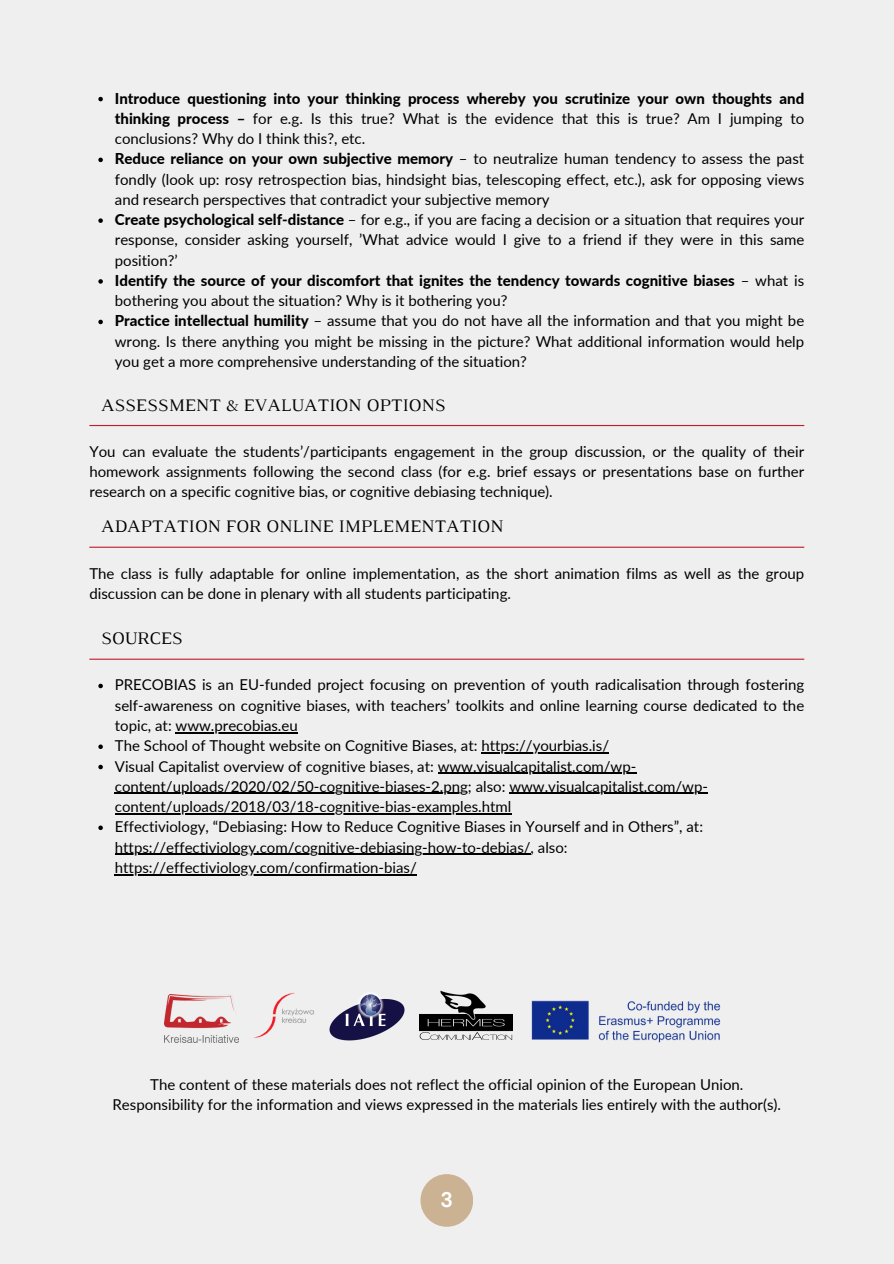
<style>
.page{position:relative;width:894px;height:1264px;background:#fff}
.page>*{position:absolute;margin:0;border:0;box-sizing:border-box;transform-origin:0 0}
.t1{font:700 21px "DM Sans";color:#fff}
.t2{font:18px "Luthier";color:#000}
.t3{font:15px/20.2px "Lato";color:#000}
.s1{font-weight:800}
</style>
<div class="page">
<div style="left:0;top:0;width:893px;height:1263px;background:#efefef"></div>
<svg style="left:98px;top:97px;width:5px;height:4px"></svg>
<svg style="left:98px;top:158px;width:5px;height:4px"></svg>
<svg style="left:98px;top:218px;width:5px;height:5px"></svg>
<svg style="left:98px;top:279px;width:5px;height:5px"></svg>
<svg style="left:98px;top:320px;width:5px;height:4px"></svg>
<hr style="left:89px;top:425px;width:715px;height:1px;background:#bf1e2d">
<hr style="left:89px;top:658px;width:715px;height:1px;background:#bf1e2d">
<svg style="left:98px;top:683px;width:5px;height:5px"></svg>
<hr style="left:175px;top:732px;width:123px;height:1px;background:#000">
<svg style="left:98px;top:744px;width:5px;height:5px"></svg>
<hr style="left:481px;top:752px;width:128px;height:1px;background:#000">
<svg style="left:98px;top:764px;width:5px;height:5px"></svg>
<hr style="left:437px;top:772px;width:199px;height:1px;background:#000">
<hr style="left:115px;top:793px;width:353px;height:1px;background:#000">
<hr style="left:509px;top:793px;width:198px;height:1px;background:#000">
<hr style="left:115px;top:813px;width:396px;height:1px;background:#000">
<svg style="left:98px;top:825px;width:5px;height:5px"></svg>
<hr style="left:115px;top:853px;width:415px;height:1px;background:#000">
<hr style="left:115px;top:874px;width:302px;height:1px;background:#000">
<div style="left:420px;top:1174px;width:53px;height:52px;background:#cbb292;border-radius:50%"></div>
<img style="left:164px;top:994px;width:74px;height:48px">
<img style="left:329px;top:993px;width:76px;height:48px">
<img style="left:420px;top:990px;width:92px;height:49px">
<img style="left:531px;top:1000px;width:190px;height:43px">
<img style="left:238px;top:992px;width:76px;height:51px">
<hr style="left:89px;top:546px;width:715px;height:2px;background:#bf1e2d">
<p class="t3" style="left:115px;top:88px;width:690px"><span class="s1">Introduce questioning into your thinking process whereby you scrutinize your own thoughts and thinking process –</span> for e.g. Is this true? What is the evidence that this is true? Am I jumping to conclusions? Why do I think this?, etc.<br><span class="s1">Reduce reliance on your own subjective memory</span> – to neutralize human tendency to assess the past fondly (look up: rosy retrospection bias, hindsight bias, telescoping effect, etc.), ask for opposing views and research perspectives that contradict your subjective memory<br><span class="s1">Create psychological self-distance</span> – for e.g., if you are facing a decision or a situation that requires your response, consider asking yourself, ’What advice would I give to a friend if they were in this same position?’<br><span class="s1">Identify the source of your discomfort that ignites the tendency towards cognitive biases</span> – what is bothering you about the situation? Why is it bothering you?<br><span class="s1">Practice intellectual humility</span> – assume that you do not have all the information and that you might be wrong. Is there anything you might be missing in the picture? What additional information would help you get a more comprehensive understanding of the situation?</p>
<p class="t2" style="left:101px;top:398px;width:346px">ASSESSMENT &amp; EVALUATION OPTIONS</p>
<p class="t3" style="left:89px;top:441px;width:716px;text-align:justify">You can evaluate the students’/participants engagement in the group discussion, or the quality of their homework assignments following the second class (for e.g. brief essays or presentations base on further research on a specific cognitive bias, or cognitive debiasing technique).</p>
<p class="t2" style="left:101px;top:520px;width:404px">ADAPTATION FOR ONLINE IMPLEMENTATION</p>
<p class="t3" style="left:89px;top:562px;width:716px">The class is fully adaptable for online implementation, as the short animation films as well as the group discussion can be done in plenary with all students participating.</p>
<p class="t2" style="left:101px;top:632px;width:83px">SOURCES</p>
<p class="t3" style="left:115px;top:674px;width:690px">PRECOBIAS is an EU-funded project focusing on prevention of youth radicalisation through fostering self-awareness on cognitive biases, with teachers’ toolkits and online learning course dedicated to the topic, at: www.precobias.eu<br>The School of Thought website on Cognitive Biases, at: https://yourbias.is/<br>Visual Capitalist overview of cognitive biases, at: www.visualcapitalist.com/wp&shy;content/uploads/2020/02/50-cognitive-biases-2.png; also: www.visualcapitalist.com/wp&shy;content/uploads/2018/03/18-cognitive-bias-examples.html<br>Effectiviology, “Debiasing: How to Reduce Cognitive Biases in Yourself and in Others”, at: https://effectiviology.com/cognitive-debiasing-how-to-debias/, also: https://effectiviology.com/confirmation-bias/</p>
<p class="t3" style="left:112px;top:1073px;width:670px;text-align:center">The content of these materials does not reflect the official opinion of the European Union.<br>Responsibility for the information and views expressed in the materials lies entirely with the author(s).</p>
<h1 class="t1" style="left:440px;top:1186px;width:14px">3</h1>
</div>
